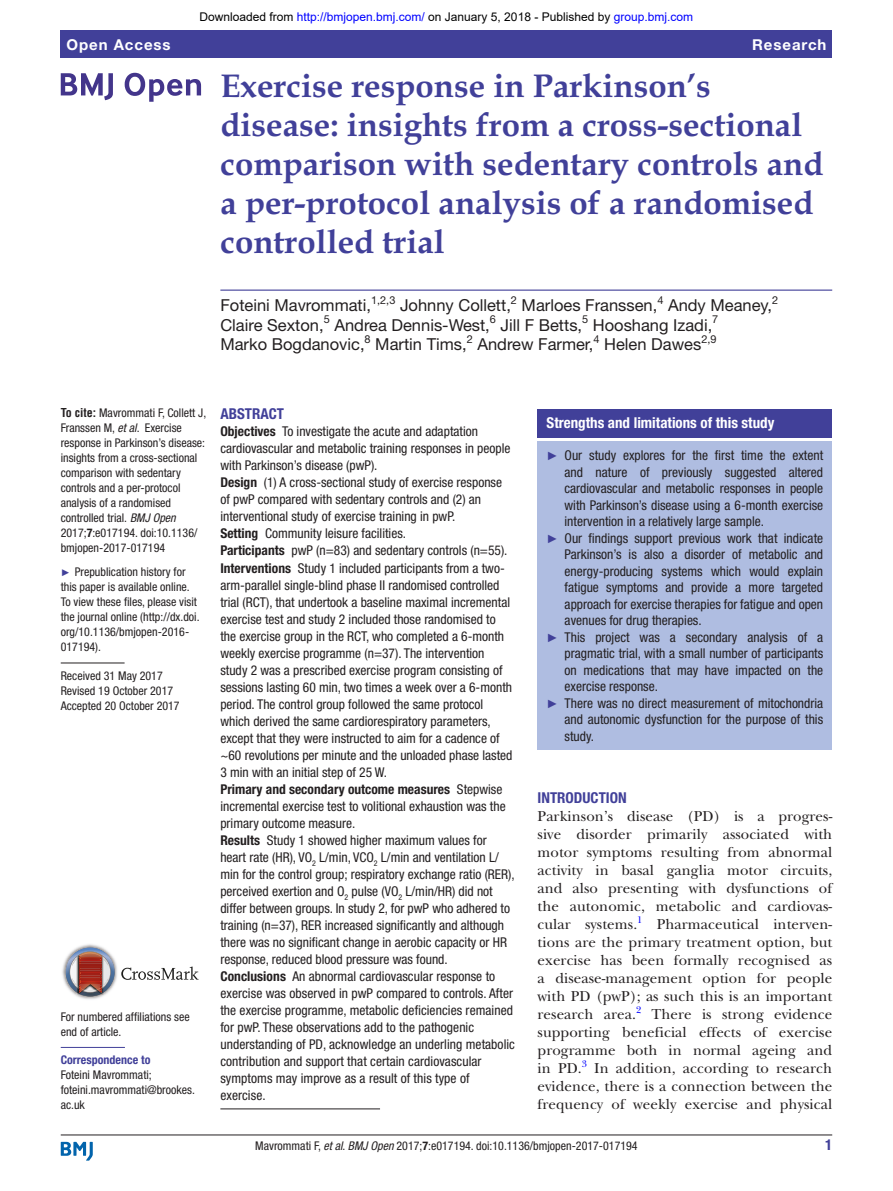
<style>
.page{position:relative;width:893px;height:1191px;background:#fff}
.page>*{position:absolute;margin:0;border:0;box-sizing:border-box;transform-origin:0 0}
.t1{font:700 33px/39px "Book Antiqua";color:#414099}
.t2{font:16.5px "Helvetica Neue LT Std";color:#231f20}
.t3{font:15px/18px "New Baskerville";letter-spacing:.005em;color:#231f20;text-align:justify}
.t4{font:700 condensed 15px "Helvetica Neue LT Std";color:#fff}
.t5{font:700 condensed 15px "Helvetica Neue LT Std";color:#414099}
.t6{font:700 15px "Helvetica Neue LT Std";letter-spacing:.065em;color:#fff}
.t7{font:condensed 13.5px/17px "Helvetica Neue LT Std";color:#231f20}
.t8{font:condensed 12px/15px "Helvetica Neue LT Std";color:#231f20}
.t9{font:12px "Arial";color:#000}
.t10{font:12px "Helvetica Neue LT Std Cn 2";color:#231f20}
.t11{font:700 condensed 12px "Helvetica Neue LT Std";color:#414099}
.t12{font:10.95px "Helvetica Neue LT Std";color:#231f20}
.t13{font:9.9px "New Baskerville";color:#00f}
.s1{color:#00f}
.s2{font-family:"Helvetica LT Std";font-weight:700}
.s3{font-style:italic}
.s4{font-weight:700}
.s5{font-family:"Arial";font-stretch:normal;font-size:9.75px;color:#414099}
.s6{font-family:"Arial";font-stretch:normal;font-size:12px;color:#414099}
.s7{font-family:"Helvetica Neue LT Std";font-style:italic;font-stretch:condensed}
.s8{font-family:"Helvetica Neue LT Std Bd Cn 2"}
</style>
<div class="page">
<hr style="left:61px;top:1134px;width:771px;height:1px;background:#231f20">
<svg style="left:61px;top:1141px;width:32px;height:19px"></svg>
<div style="left:61px;top:31px;width:771px;height:27px;background:#414099"></div>
<hr style="left:220px;top:1108px;width:160px;height:1px;background:#231f20">
<hr style="left:220px;top:289px;width:612px;height:2px;background:#414099">
<hr style="left:61px;top:662px;width:64px;height:1px;background:#231f20">
<hr style="left:61px;top:1047px;width:64px;height:1px;background:#414099">
<svg style="left:61px;top:73px;width:52px;height:27px"></svg>
<svg style="left:125px;top:73px;width:76px;height:29px"></svg>
<img style="left:62px;top:944px;width:55px;height:55px">
<svg style="left:66px;top:947px;width:49px;height:49px;background:#a78689"></svg>
<svg style="left:121px;top:966px;width:78px;height:13px"></svg>
<div style="left:538px;top:409px;width:294px;height:28px;background:#414099"></div>
<div style="left:538px;top:441px;width:294px;height:308px;background:#afbde1"></div>
<p class="t6" style="left:66px;top:35px;width:106px">Open Access</p>
<p class="t9" style="left:199px;top:8px;width:495px">Downloaded from <span class="s1">http://bmjopen.bmj.com/</span> on January 5, 2018 - Published by <span class="s1">group.bmj.com</span></p>
<p class="t6" style="left:752px;top:35px;width:76px">Research</p>
<h1 class="t1" style="left:220px;top:66px;width:605px">Exercise response in Parkinson’s disease: insights from a cross-sectional comparison with sedentary controls and a per-protocol analysis of a randomised controlled trial</h1>
<p class="t2" style="left:220px;top:296px;width:152px">Foteini Mavrommati,</p>
<p class="t12" style="left:371px;top:293px;width:26px">1,2,3</p>
<p class="t2" style="left:400px;top:296px;width:112px">Johnny Collett,</p>
<p class="t12" style="left:511px;top:293px;width:8px">2</p>
<p class="t2" style="left:522px;top:296px;width:137px">Marloes Franssen,</p>
<p class="t12" style="left:657px;top:293px;width:8px">4</p>
<p class="t2" style="left:668px;top:296px;width:106px">Andy Meaney,</p>
<p class="t12" style="left:772px;top:293px;width:8px">2</p>
<p class="t2" style="left:220px;top:315px;width:105px">Claire Sexton,</p>
<p class="t12" style="left:324px;top:313px;width:8px">5</p>
<p class="t2" style="left:334px;top:315px;width:157px">Andrea Dennis-West,</p>
<p class="t12" style="left:490px;top:313px;width:8px">6</p>
<p class="t2" style="left:501px;top:315px;width:83px">Jill F Betts,</p>
<p class="t12" style="left:582px;top:313px;width:8px">5</p>
<p class="t2" style="left:593px;top:315px;width:121px">Hooshang Izadi,</p>
<p class="t12" style="left:712px;top:313px;width:8px">7</p>
<p class="t2" style="left:220px;top:335px;width:146px">Marko Bogdanovic,</p>
<p class="t12" style="left:365px;top:332px;width:8px">8</p>
<p class="t2" style="left:375px;top:335px;width:93px">Martin Tims,</p>
<p class="t12" style="left:467px;top:332px;width:8px">2</p>
<p class="t2" style="left:477px;top:335px;width:118px">Andrew Farmer,</p>
<p class="t12" style="left:593px;top:332px;width:8px">4</p>
<p class="t2" style="left:604px;top:335px;width:99px">Helen Dawes</p>
<p class="t12" style="left:701px;top:332px;width:17px">2,9</p>
<p class="t8" style="left:61px;top:405px;width:147px"><span class="s2">To cite:</span> Mavrommati F, Collett J,<br>Franssen M, <span class="s3">et al</span>. Exercise response in Parkinson’s disease: insights from a cross-sectional comparison with sedentary controls and a per-protocol analysis of a randomised controlled trial. <span class="s3">BMJ Open<br></span>2017;<span class="s4">7</span>:e017194. doi:10.1136/ bmjopen-2017-017194</p>
<p class="t8" style="left:61px;top:564px;width:140px"><span class="s5">►</span> Prepublication history for this paper is available online.<br>To view these files, please visit the journal online (http://dx.doi. org/10.1136/bmjopen-2016-<br>017194).</p>
<p class="t8" style="left:61px;top:668px;width:120px">Received 31 May 2017<br>Revised 19 October 2017<br>Accepted 20 October 2017</p>
<p class="t8" style="left:61px;top:1009px;width:130px">For numbered affiliations see end of article.</p>
<p class="t11" style="left:61px;top:1052px;width:91px">Correspondence to</p>
<p class="t8" style="left:61px;top:1067px;width:136px">Foteini Mavrommati; foteini.mavrommati@brookes. ac.uk</p>
<p class="t5" style="left:220px;top:405px;width:65px">Abstract</p>
<p class="t7" style="left:220px;top:423px;width:296px"><span class="s4">Objectives</span> To investigate the acute and adaptation cardiovascular and metabolic training responses in people with Parkinson’s disease (pwP).<br><span class="s4">Design</span> (1) A cross-sectional study of exercise response<br>of pwP compared with sedentary controls and (2) an interventional study of exercise training in pwP.<br><span class="s4">Setting</span> Community leisure facilities.<br><span class="s4">Participants</span> pwP (n=83) and sedentary controls (n=55).<br><span class="s4">Interventions</span> Study 1 included participants from a two&shy;arm-parallel single-blind phase II randomised controlled trial (RCT), that undertook a baseline maximal incremental exercise test and study 2 included those randomised to<br>the exercise group in the RCT, who completed a 6-month weekly exercise programme (n=37). The intervention<br>study 2 was a prescribed exercise program consisting of sessions lasting 60 min, two times a week over a 6-month period. The control group followed the same protocol which derived the same cardiorespiratory parameters, except that they were instructed to aim for a cadence of ~60 revolutions per minute and the unloaded phase lasted 3 min with an initial step of 25 W.<br><span class="s4">Primary and secondary outcome measures</span> Stepwise incremental exercise test to volitional exhaustion was the primary outcome measure.<br><span class="s4">Results</span> Study 1 showed higher maximum values for heart rate (HR), VO<sub>2</sub> L/min, VCO<sub>2</sub> L/min and ventilation L/ min for the control group; respiratory exchange ratio (RER), perceived exertion and O<sub>2</sub> pulse (VO<sub>2</sub> L/min/HR) did not differ between groups. In study 2, for pwP who adhered to training (n=37), RER increased significantly and although there was no significant change in aerobic capacity or HR response, reduced blood pressure was found.<br><span class="s4">Conclusions</span> An abnormal cardiovascular response to exercise was observed in pwP compared to controls. After the exercise programme, metabolic deficiencies remained for pwP. These observations add to the pathogenic understanding of PD, acknowledge an underling metabolic contribution and support that certain cardiovascular symptoms may improve as a result of this type of exercise.</p>
<p class="t4" style="left:547px;top:414px;width:229px">Strengths and limitations of this study</p>
<p class="t7" style="left:547px;top:447px;width:278px"><span class="s6">►</span> Our study explores for the first time the extent</p>
<p class="t7" style="left:565px;top:463px;width:260px">and nature of previously suggested altered</p>
<p class="t7" style="left:565px;top:480px;width:260px">cardiovascular and metabolic responses in people</p>
<p class="t7" style="left:565px;top:496px;width:260px">with Parkinson’s disease using a 6-month exercise</p>
<p class="t7" style="left:565px;top:513px;width:201px">intervention in a relatively large sample.</p>
<p class="t7" style="left:547px;top:529px;width:278px"><span class="s6">►</span> Our findings support previous work that indicate</p>
<p class="t7" style="left:565px;top:546px;width:260px">Parkinson’s is also a disorder of metabolic and</p>
<p class="t7" style="left:565px;top:562px;width:260px">energy-producing systems which would explain</p>
<p class="t7" style="left:565px;top:579px;width:260px">fatigue symptoms and provide a more targeted</p>
<p class="t7" style="left:565px;top:595px;width:260px">approach for exercise therapies for fatigue and open</p>
<p class="t7" style="left:565px;top:612px;width:139px">avenues for drug therapies.</p>
<p class="t7" style="left:547px;top:628px;width:278px"><span class="s6">►</span> This project was a secondary analysis of a</p>
<p class="t7" style="left:565px;top:645px;width:260px">pragmatic trial, with a small number of participants</p>
<p class="t7" style="left:565px;top:661px;width:260px">on medications that may have impacted on the</p>
<p class="t7" style="left:565px;top:678px;width:95px">exercise response.</p>
<p class="t7" style="left:547px;top:694px;width:278px"><span class="s6">►</span> There was no direct measurement of mitochondria</p>
<p class="t7" style="left:565px;top:711px;width:260px">and autonomic dysfunction for the purpose of this</p>
<p class="t7" style="left:565px;top:727px;width:31px">study.</p>
<p class="t5" style="left:538px;top:789px;width:91px">Introduction</p>
<p class="t3" style="left:538px;top:807px;width:296px">Parkinson’s disease (PD) is a progres&shy;sive disorder primarily associated with motor symptoms resulting from abnormal activity in basal ganglia motor circuits, and also presenting with dysfunctions of the autonomic, metabolic and cardiovas&shy;cular systems.</p>
<p class="t13" style="left:637px;top:913px;width:7px">1</p>
<p class="t3" style="left:538px;top:915px;width:296px;text-indent:119px">Pharmaceutical interven&shy;tions are the primary treatment option, but exercise has been formally recognised as a disease-management option for people with PD (pwP); as such this is an important research area.</p>
<p class="t13" style="left:636px;top:1003px;width:7px">2</p>
<p class="t3" style="left:538px;top:1005px;width:296px;text-indent:114px">There is strong evidence supporting beneficial effects of exercise programme both in normal ageing and in PD.</p>
<p class="t13" style="left:582px;top:1057px;width:7px">3</p>
<p class="t3" style="left:538px;top:1059px;width:296px;text-indent:57px">In addition, according to research evidence, there is a connection between the frequency of weekly exercise and physical</p>
<p class="t10" style="left:255px;top:1138px;width:384px">Mavrommati F, <span class="s7">et al</span>. <span class="s7">BMJ Open</span> 2017;<span class="s8">7</span>:e017194. doi:10.1136/bmjopen-2017-017194</p>
<p class="t5" style="left:825px;top:1135px;width:9px">1</p>
</div>
